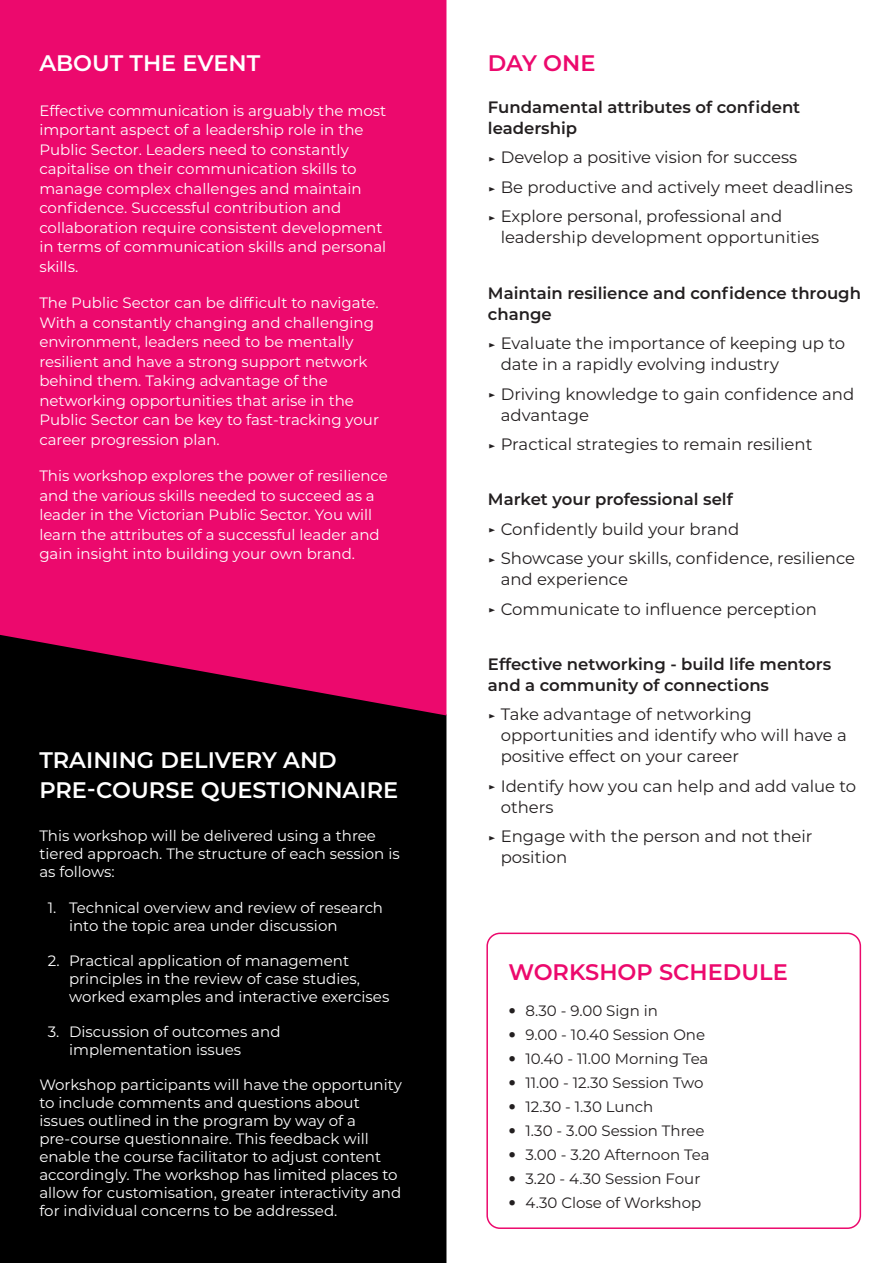
<style>
.page{position:relative;width:893px;height:1263px;background:#fff}
.page>*{position:absolute;margin:0;border:0;box-sizing:border-box;transform-origin:0 0}
.t1{font:600 22.5px/30px "Montserrat";color:#fff}
.t2{font:600 22.5px "Montserrat";color:#ec096d}
.t3{font:16.5px/21px "Montserrat";color:#231f20}
.t4{font:600 16.5px/21px "Montserrat";color:#231f20}
.t5{font:15px/19.5px "Montserrat";color:#fff}
.t6{font:15px "Montserrat";color:#231f20}
.s1{font-weight:600;font-size:10.35px}
.s2{font-weight:600}
.s3{font-family:"Helvetica Neue";font-weight:500}
</style>
<div class="page">
<div style="left:486px;top:932px;width:375px;height:297px;border:2px solid #ec096d;border-radius:13px"></div>
<div style="left:0;top:715px;width:446px;height:548px;background:#000"></div>
<div style="left:0;top:0;width:446px;height:715px;background:#ec096d"></div>
<h1 class="t1" style="left:39px;top:47px;width:222px">ABOUT THE EVENT</h1>
<p class="t5" style="left:39px;top:100px;width:348px">Effective communication is arguably the most important aspect of a leadership role in the Public Sector. Leaders need to constantly capitalise on their communication skills to manage complex challenges and maintain confidence. Successful contribution and collaboration require consistent development in terms of communication skills and personal skills.</p>
<p class="t5" style="left:39px;top:293px;width:341px">The Public Sector can be difficult to navigate.<br>With a constantly changing and challenging environment, leaders need to be mentally resilient and have a strong support network behind them. Taking advantage of the networking opportunities that arise in the Public Sector can be key to fast-tracking your career progression plan.</p>
<p class="t5" style="left:39px;top:466px;width:350px">This workshop explores the power of resilience and the various skills needed to succeed as a leader in the Victorian Public Sector. You will learn the attributes of a successful leader and gain insight into building your own brand.</p>
<h1 class="t1" style="left:39px;top:744px;width:360px">TRAINING DELIVERY AND<br>PRE-COURSE QUESTIONNAIRE</h1>
<p class="t5" style="left:39px;top:827px;width:362px;line-height:18px">This workshop will be delivered using a three tiered approach. The structure of each session is as follows:</p>
<p class="t5" style="left:69px;top:898px;width:316px;line-height:18px;text-indent:-21px">1. Technical overview and review of research into the topic area under discussion</p>
<p class="t5" style="left:69px;top:951px;width:322px;line-height:18px;text-indent:-21px">2. Practical application of management principles in the review of case studies, worked examples and interactive exercises</p>
<p class="t5" style="left:69px;top:1022px;width:213px;line-height:18px;text-indent:-21px">3. Discussion of outcomes and implementation issues</p>
<p class="t5" style="left:39px;top:1075px;width:364px;line-height:18px">Workshop participants will have the opportunity to include comments and questions about issues outlined in the program by way of a pre-course questionnaire. This feedback will enable the course facilitator to adjust content accordingly. The workshop has limited places to allow for customisation, greater interactivity and for individual concerns to be addressed.</p>
<h1 class="t2" style="left:488px;top:47px;width:109px">DAY ONE</h1>
<p class="t4" style="left:488px;top:96px;width:314px">Fundamental attributes of confident leadership</p>
<p class="t3" style="left:488px;top:142px;width:366px;line-height:29.5px"><span class="s1">▶</span> Develop a positive vision for success<br><span class="s1">▶</span> Be productive and actively meet deadlines <span class="s1">▶</span> Explore personal, professional and</p>
<p class="t3" style="left:501px;top:227px;width:320px">leadership development opportunities</p>
<p class="t4" style="left:488px;top:281px;width:375px">Maintain resilience and confidence through change</p>
<p class="t3" style="left:501px;top:332px;width:346px;text-indent:-13px"><span class="s1">▶</span> Evaluate the importance of keeping up to date in a rapidly evolving industry</p>
<p class="t3" style="left:501px;top:383px;width:355px;text-indent:-13px"><span class="s1">▶</span> Driving knowledge to gain confidence and advantage</p>
<p class="t3" style="left:488px;top:433px;width:326px"><span class="s1">▶</span> Practical strategies to remain resilient</p>
<p class="t3" style="left:488px;top:484px;width:369px;line-height:29.5px"><span class="s2">Market your professional self<br></span><span class="s1">▶</span> Confidently build your brand<br><span class="s1">▶</span> Showcase your skills, confidence, resilience</p>
<p class="t3" style="left:488px;top:564px;width:330px;line-height:29.5px;text-indent:13px">and experience<br><span class="s1">▶</span> Communicate to influence perception</p>
<p class="t4" style="left:488px;top:652px;width:345px">Effective networking - build life mentors and a community of connections</p>
<p class="t3" style="left:501px;top:703px;width:348px;text-indent:-13px"><span class="s1">▶</span> Take advantage of networking opportunities and identify who will have a positive effect on your career</p>
<p class="t3" style="left:501px;top:775px;width:357px;text-indent:-13px"><span class="s1">▶</span> Identify how you can help and add value to others</p>
<p class="t3" style="left:501px;top:825px;width:313px;text-indent:-13px"><span class="s1">▶</span> Engage with the person and not their position</p>
<h1 class="t2" style="left:508px;top:956px;width:281px">WORKSHOP SCHEDULE</h1>
<p class="t6" style="left:508px;top:1000px;width:151px"><span class="s3">•</span> 8.30 - 9.00 Sign in</p>
<p class="t6" style="left:508px;top:1024px;width:198px"><span class="s3">•</span> 9.00 - 10.40 Session One</p>
<p class="t6" style="left:508px;top:1048px;width:201px"><span class="s3">•</span> 10.40 - 11.00 Morning Tea</p>
<p class="t6" style="left:508px;top:1072px;width:196px"><span class="s3">•</span> 11.00 - 12.30 Session Two</p>
<p class="t6" style="left:508px;top:1096px;width:146px"><span class="s3">•</span> 12.30 - 1.30 Lunch</p>
<p class="t6" style="left:508px;top:1120px;width:198px"><span class="s3">•</span> 1.30 - 3.00 Session Three</p>
<p class="t6" style="left:508px;top:1144px;width:203px"><span class="s3">•</span> 3.00 - 3.20 Afternoon Tea</p>
<p class="t6" style="left:508px;top:1168px;width:193px"><span class="s3">•</span> 3.20 - 4.30 Session Four</p>
<p class="t6" style="left:508px;top:1192px;width:194px"><span class="s3">•</span> 4.30 Close of Workshop</p>
</div>
